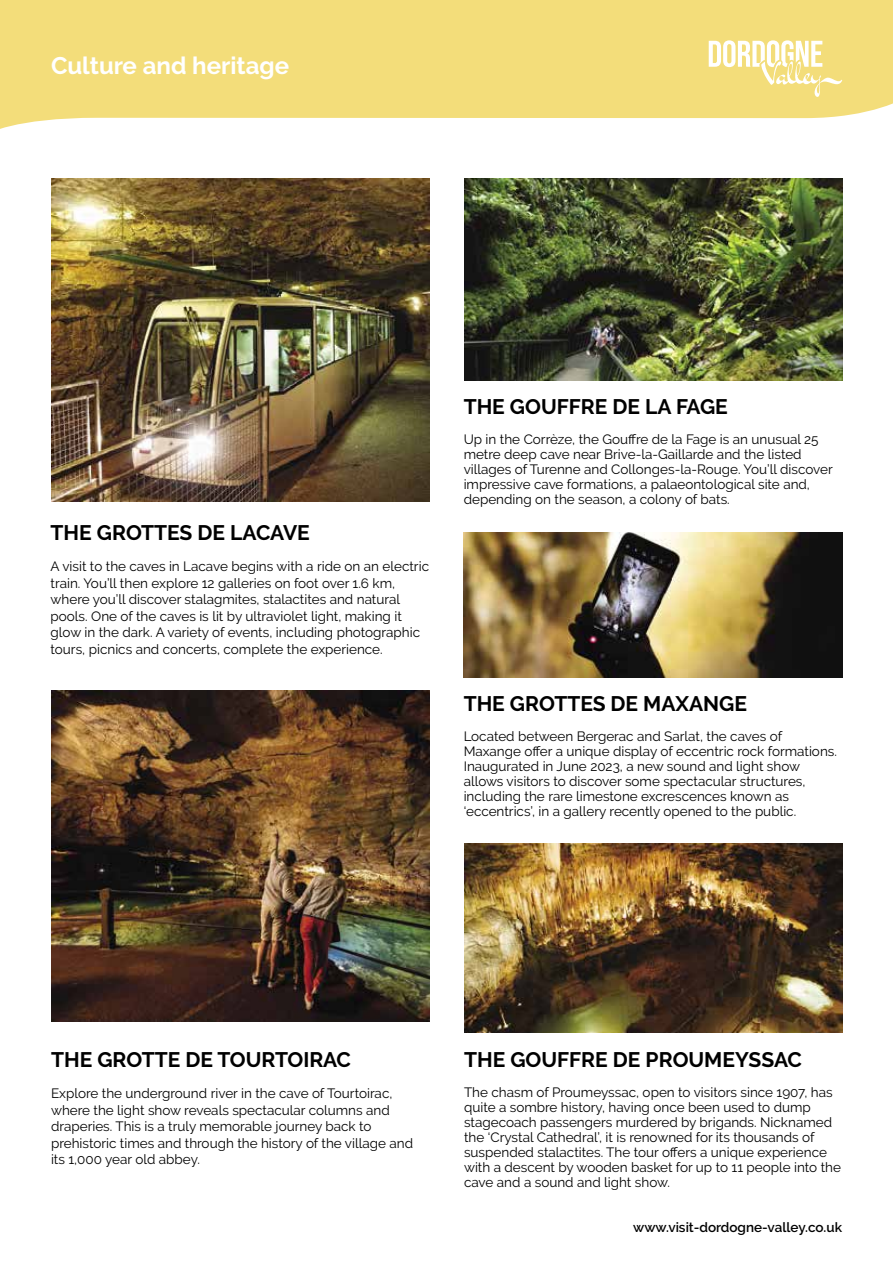
<style>
.page{position:relative;width:893px;height:1263px;background:#fff}
.page>*{position:absolute;margin:0;border:0;box-sizing:border-box;transform-origin:0 0}
.t1{font:700 24px "Raleway";color:#fff}
.t2{font:700 21px "Raleway";color:#000}
.t3{font:13.5px/15px "Raleway";color:#000}
.t4{font:600 13.5px "Raleway";color:#000}
</style>
<div class="page">
<img style="left:464px;top:843px;width:378px;height:190px">
<svg style="left:0;top:0;width:893px;height:129px;background:#f4e086"></svg>
<svg style="left:709px;top:40px;width:133px;height:57px"></svg>
<img style="left:464px;top:179px;width:378px;height:202px">
<img style="left:51px;top:179px;width:378px;height:323px">
<img style="left:51px;top:691px;width:379px;height:331px">
<img style="left:464px;top:533px;width:378px;height:144px">
<h1 class="t1" style="left:51px;top:51px;width:240px">Culture and heritage</h1>
<h2 class="t2" style="left:51px;top:521px;width:261px">THE GROTTES DE LACAVE</h2>
<p class="t3" style="left:51px;top:558px;width:380px;line-height:16.5px">A visit to the caves in Lacave begins with a ride on an electric train. You’ll then explore 12 galleries on foot over 1.6 km, where you’ll discover stalagmites, stalactites and natural pools. One of the caves is lit by ultraviolet light, making it glow in the dark. A variety of events, including photographic tours, picnics and concerts, complete the experience.</p>
<h2 class="t2" style="left:464px;top:395px;width:266px">THE GOUFFRE DE LA FAGE</h2>
<p class="t3" style="left:464px;top:432px;width:371px">Up in the Corrèze, the Gouffre de la Fage is an unusual 25 metre deep cave near Brive-la-Gaillarde and the listed villages of Turenne and Collonges-la-Rouge. You’ll discover impressive cave formations, a palaeontological site and, depending on the season, a colony of bats.</p>
<h2 class="t2" style="left:464px;top:691px;width:285px">THE GROTTES DE MAXANGE</h2>
<p class="t3" style="left:464px;top:728px;width:375px">Located between Bergerac and Sarlat, the caves of Maxange offer a unique display of eccentric rock formations.<br>Inaugurated in June 2023, a new sound and light show allows visitors to discover some spectacular structures, including the rare limestone excrescences known as ‘eccentrics’, in a gallery recently opened to the public.</p>
<h2 class="t2" style="left:51px;top:1047px;width:302px">THE GROTTE DE TOURTOIRAC</h2>
<p class="t3" style="left:51px;top:1085px;width:364px;line-height:16.5px">Explore the underground river in the cave of Tourtoirac, where the light show reveals spectacular columns and draperies. This is a truly memorable journey back to prehistoric times and through the history of the village and its 1,000 year old abbey.</p>
<h2 class="t2" style="left:464px;top:1047px;width:339px">THE GOUFFRE DE PROUMEYSSAC</h2>
<p class="t3" style="left:464px;top:1084px;width:379px">The chasm of Proumeyssac, open to visitors since 1907, has quite a sombre history, having once been used to dump stagecoach passengers murdered by brigands. Nicknamed the ‘Crystal Cathedral’, it is renowned for its thousands of suspended stalactites. The tour offers a unique experience with a descent by wooden basket for up to 11 people into the cave and a sound and light show.</p>
<p class="t4" style="left:633px;top:1219px;width:210px">www.visit-dordogne-valley.co.uk</p>
</div>
